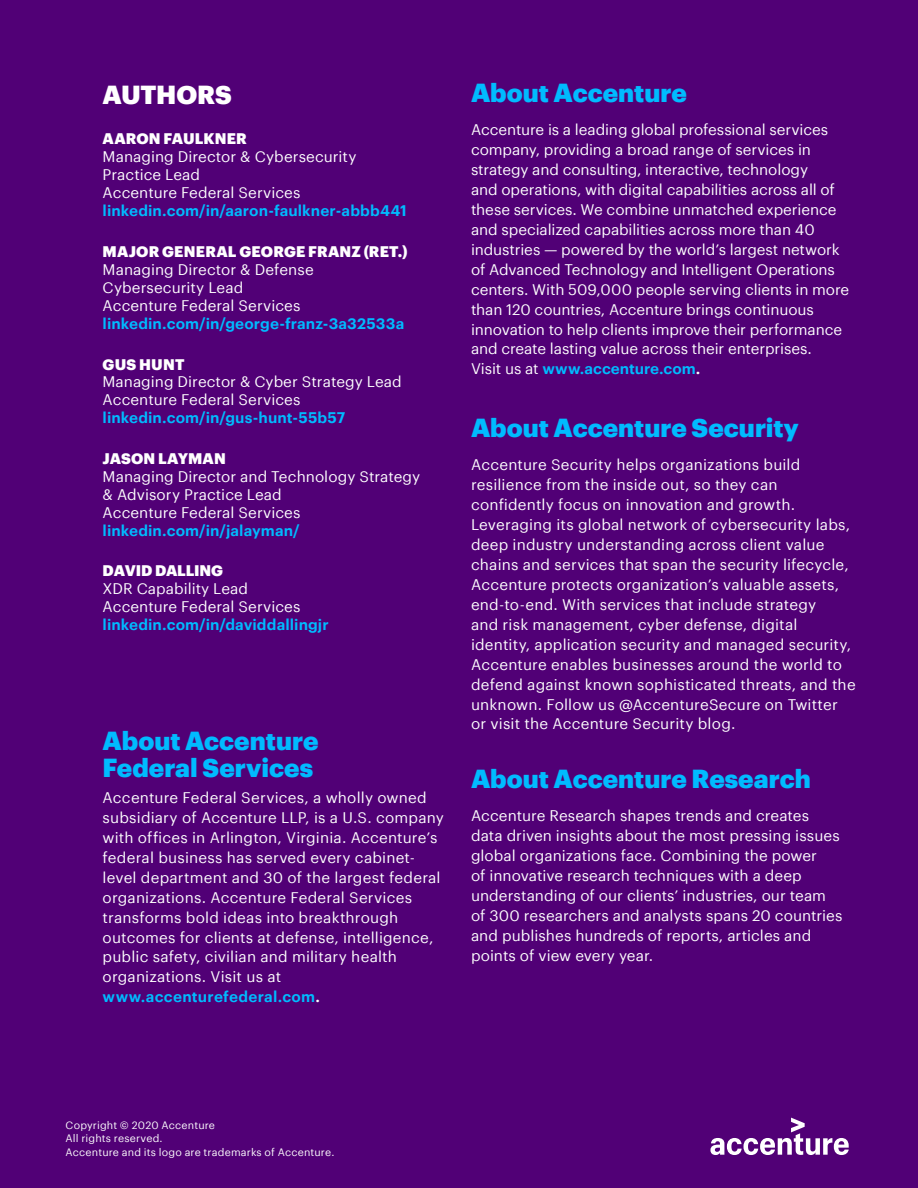
<style>
.page{position:relative;width:918px;height:1188px;background:#510076}
.page>*{position:absolute;margin:0;border:0;box-sizing:border-box;transform-origin:0 0}
.t1{font:900 25.5px/27px "Graphik";color:#0bf}
.t2{font:900 25.5px "Graphik";letter-spacing:-.01em;color:#fff}
.t3{font:15px/20px "Graphik";letter-spacing:.005em;color:#fff}
.t4{font:600 15px "Graphik";letter-spacing:.005em;color:#0bf}
.t5{font:900 15px "Graphik";letter-spacing:.005em;color:#fff}
.t6{font:900 15px "Graphik";letter-spacing:-.015em;color:#fff}
.t7{font:10.5px/13.5px "Graphik";letter-spacing:.015em;color:#fff}
.s1{font-weight:600;color:#0bf}
.s2{font-weight:600}
</style>
<div class="page">
<svg style="left:710px;top:1117px;width:139px;height:38px"></svg>
<h1 class="t2" style="left:103px;top:75px;width:131px">AUTHORS</h1>
<p class="t5" style="left:103px;top:127px;width:146px">AARON FAULKNER</p>
<p class="t3" style="left:103px;top:147px;width:255px;line-height:18px">Managing Director &amp; Cybersecurity<br>Practice Lead<br>Accenture Federal Services</p>
<p class="t4" style="left:103px;top:199px;width:306px">linkedin.com/in/aaron-faulkner-abbb441</p>
<p class="t5" style="left:103px;top:240px;width:306px">MAJOR GENERAL GEORGE FRANZ (RET.)</p>
<p class="t3" style="left:103px;top:259px;width:213px;line-height:18px">Managing Director &amp; Defense<br>Cybersecurity Lead<br>Accenture Federal Services</p>
<p class="t4" style="left:103px;top:312px;width:303px">linkedin.com/in/george-franz-3a32533a</p>
<p class="t5" style="left:103px;top:352px;width:83px">GUS HUNT</p>
<p class="t3" style="left:103px;top:372px;width:301px;line-height:18px">Managing Director &amp; Cyber Strategy Lead<br>Accenture Federal Services</p>
<p class="t4" style="left:103px;top:406px;width:244px">linkedin.com/in/gus-hunt-55b57</p>
<p class="t5" style="left:103px;top:447px;width:125px">JASON LAYMAN</p>
<p class="t3" style="left:103px;top:466px;width:319px;line-height:18px">Managing Director and Technology Strategy &amp; Advisory Practice Lead<br>Accenture Federal Services</p>
<p class="t4" style="left:103px;top:519px;width:199px">linkedin.com/in/jalayman/</p>
<p class="t6" style="left:103px;top:559px;width:122px">DAVID DALLING</p>
<p class="t3" style="left:103px;top:578px;width:199px;line-height:18px">XDR Capability Lead<br>Accenture Federal Services</p>
<p class="t4" style="left:103px;top:613px;width:228px">linkedin.com/in/daviddallingjr</p>
<h1 class="t1" style="left:103px;top:725px;width:217px">About Accenture<br>Federal Services</h1>
<p class="t3" style="left:103px;top:786px;width:343px">Accenture Federal Services, a wholly owned subsidiary of Accenture LLP, is a U.S. company with offices in Arlington, Virginia. Accenture’s federal business has served every cabinet&shy;level department and 30 of the largest federal organizations. Accenture Federal Services transforms bold ideas into breakthrough outcomes for clients at defense, intelligence, public safety, civilian and military health organizations. Visit us at <span class="s1">www.accenturefederal.com</span><span class="s2">.</span></p>
<h1 class="t1" style="left:471px;top:76px;width:217px">About Accenture</h1>
<p class="t3" style="left:471px;top:118px;width:380px">Accenture is a leading global professional services company, providing a broad range of services in strategy and consulting, interactive, technology<br>and operations, with digital capabilities across all of these services. We combine unmatched experience and specialized capabilities across more than 40 industries — powered by the world’s largest network of Advanced Technology and Intelligent Operations centers. With 509,000 people serving clients in more than 120 countries, Accenture brings continuous innovation to help clients improve their performance and create lasting value across their enterprises.<br>Visit us at <span class="s1">www.accenture.com</span><span class="s2">.</span></p>
<h1 class="t1" style="left:471px;top:412px;width:329px">About Accenture Security</h1>
<p class="t3" style="left:471px;top:453px;width:386px">Accenture Security helps organizations build resilience from the inside out, so they can confidently focus on innovation and growth.<br>Leveraging its global network of cybersecurity labs, deep industry understanding across client value chains and services that span the security lifecycle, Accenture protects organization’s valuable assets, end-to-end. With services that include strategy<br>and risk management, cyber defense, digital identity, application security and managed security, Accenture enables businesses around the world to defend against known sophisticated threats, and the unknown. Follow us @AccentureSecure on Twitter or visit the Accenture Security blog.</p>
<h1 class="t1" style="left:471px;top:763px;width:341px">About Accenture Research</h1>
<p class="t3" style="left:471px;top:805px;width:373px">Accenture Research shapes trends and creates data driven insights about the most pressing issues global organizations face. Combining the power<br>of innovative research techniques with a deep understanding of our clients’ industries, our team of 300 researchers and analysts spans 20 countries and publishes hundreds of reports, articles and points of view every year.</p>
<p class="t7" style="left:66px;top:1117px;width:270px">Copyright © 2020 Accenture<br>All rights reserved.<br>Accenture and its logo are trademarks of Accenture.</p>
</div>
